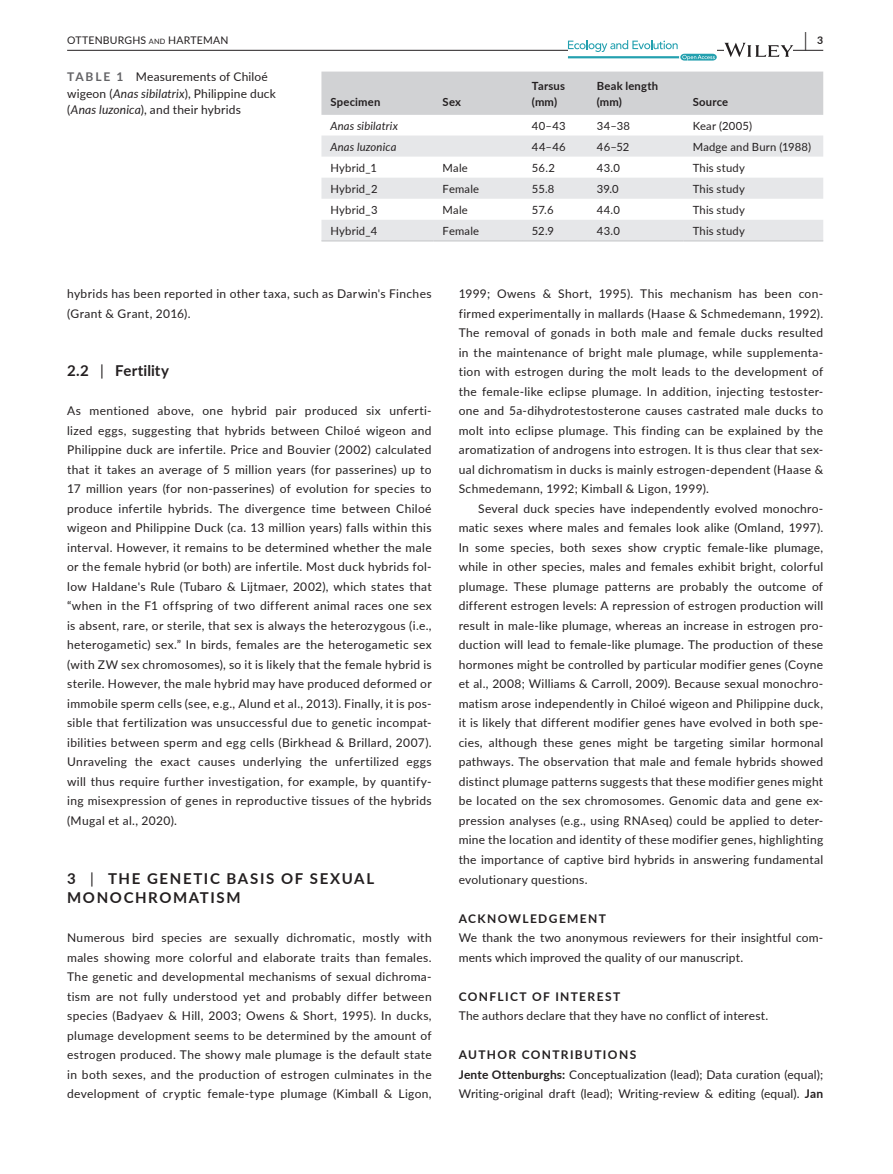
<style>
.page{position:relative;width:893px;height:1174px;background:#fff}
.page>*{position:absolute;margin:0;border:0;box-sizing:border-box;transform-origin:0 0}
.t1{font:700 19.5px "Lato";color:#231f20;scale:.48 1}
.t2{font:700 15px/19.5px "Lato";letter-spacing:.11em;color:#231f20}
.t3{font:700 15px "Lato";letter-spacing:.005em;color:#231f20}
.t4{font:12px/19.5px "Lato";letter-spacing:.02em;color:#231f20}
.t5{font:700 12px "Lato";letter-spacing:.115em;color:#231f20}
.t6{font:11.25px "Lato";letter-spacing:.02em;color:#231f20}
.t7{font:700 11.25px/15.8px "Lato";letter-spacing:.02em;color:#231f20}
.t8{font:italic 11.25px "Lato";letter-spacing:.015em;color:#231f20}
.t9{font:10.5px "Lato";letter-spacing:.02em;color:#231f20}
.t10{font:700 10.5px "Lato";color:#231f20}
.s1{font-size:7.35px}
.s2{font-weight:700;color:#636366}
.s3{font-style:italic}
.s4{font-weight:400}
.s5{font-weight:700}
</style>
<div class="page">
<hr style="left:67px;top:50px;width:756px;height:1px;background:#231f20">
<svg style="left:568px;top:40px;width:149px;height:21px"></svg>
<svg style="left:724px;top:43px;width:69px;height:14px"></svg>
<div style="left:321px;top:72px;width:502px;height:43px;background:#d1d2d4"></div>
<svg style="left:321px;top:135px;width:502px;height:105px;fill:#e6e7e9"></svg>
<hr style="left:321px;top:240px;width:113px;height:2px;background:#d1d2d4">
<hr style="left:434px;top:240px;width:89px;height:2px;background:#d1d2d4">
<hr style="left:523px;top:240px;width:65px;height:2px;background:#d1d2d4">
<hr style="left:588px;top:240px;width:96px;height:2px;background:#d1d2d4">
<hr style="left:684px;top:240px;width:139px;height:2px;background:#d1d2d4">
<h1 class="t1" style="left:804px;top:25px;width:7px">|</h1>
<p class="t9" style="left:67px;top:33px;width:163px">OTTENBURGHS <span class="s1">an d</span> HARTEMAN</p>
<p class="t10" style="left:817px;top:33px;width:8px">3</p>
<p class="t4" style="left:67px;top:68px;width:210px;line-height:16.5px"><span class="s2">TABLE 1</span> Measurements of Chiloé wigeon (<span class="s3">Anas sibilatrix</span>), Philippine duck (<span class="s3">Anas luzonica</span>), and their hybrids</p>
<p class="t7" style="left:330px;top:93px;width:52px">Specimen</p>
<p class="t7" style="left:443px;top:93px;width:20px">Sex</p>
<p class="t7" style="left:532px;top:77px;width:35px">Tarsus (mm)</p>
<p class="t7" style="left:597px;top:77px;width:63px">Beak length (mm)</p>
<p class="t7" style="left:693px;top:93px;width:37px">Source</p>
<p class="t8" style="left:330px;top:117px;width:69px">Anas sibilatrix</p>
<p class="t6" style="left:532px;top:117px;width:35px">40–43</p>
<p class="t6" style="left:597px;top:117px;width:35px">34–38</p>
<p class="t6" style="left:693px;top:117px;width:61px">Kear (2005)</p>
<p class="t8" style="left:330px;top:138px;width:67px">Anas luzonica</p>
<p class="t6" style="left:532px;top:138px;width:35px">44–46</p>
<p class="t6" style="left:597px;top:138px;width:34px">46–52</p>
<p class="t6" style="left:693px;top:138px;width:120px">Madge and Burn (1988)</p>
<p class="t6" style="left:330px;top:159px;width:48px">Hybrid_1</p>
<p class="t6" style="left:443px;top:159px;width:27px">Male</p>
<p class="t6" style="left:532px;top:159px;width:24px">56.2</p>
<p class="t6" style="left:597px;top:159px;width:25px">43.0</p>
<p class="t6" style="left:693px;top:159px;width:54px">This study</p>
<p class="t6" style="left:330px;top:181px;width:49px">Hybrid_2</p>
<p class="t6" style="left:443px;top:181px;width:38px">Female</p>
<p class="t6" style="left:532px;top:181px;width:24px">55.8</p>
<p class="t6" style="left:597px;top:181px;width:23px">39.0</p>
<p class="t6" style="left:693px;top:181px;width:54px">This study</p>
<p class="t6" style="left:330px;top:202px;width:49px">Hybrid_3</p>
<p class="t6" style="left:443px;top:202px;width:27px">Male</p>
<p class="t6" style="left:532px;top:202px;width:23px">57.6</p>
<p class="t6" style="left:597px;top:202px;width:25px">44.0</p>
<p class="t6" style="left:693px;top:202px;width:54px">This study</p>
<p class="t6" style="left:330px;top:223px;width:48px">Hybrid_4</p>
<p class="t6" style="left:443px;top:223px;width:38px">Female</p>
<p class="t6" style="left:532px;top:223px;width:24px">52.9</p>
<p class="t6" style="left:597px;top:223px;width:25px">43.0</p>
<p class="t6" style="left:693px;top:223px;width:54px">This study</p>
<p class="t4" style="left:67px;top:284px;width:366px">hybrids has been reported in other taxa, such as Darwin's Finches (Grant &amp; Grant, 2016).</p>
<p class="t3" style="left:67px;top:360px;width:103px">2.2 <span class="s4">|</span> Fertility</p>
<p class="t4" style="left:67px;top:401px;width:366px;text-align:justify">As mentioned above, one hybrid pair produced six unferti&shy;lized eggs, suggesting that hybrids between Chiloé wigeon and Philippine duck are infertile. Price and Bouvier (2002) calculated that it takes an average of 5 million years (for passerines) up to 17 million years (for non-passerines) of evolution for species to produce infertile hybrids. The divergence time between Chiloé wigeon and Philippine Duck (ca. 13 million years) falls within this interval. However, it remains to be determined whether the male or the female hybrid (or both) are infertile. Most duck hybrids fol&shy;low Haldane's Rule (Tubaro &amp; Lijtmaer, 2002), which states that “when in the F1 offspring of two different animal races one sex is absent, rare, or sterile, that sex is always the heterozygous (i.e., heterogametic) sex.” In birds, females are the heterogametic sex (with ZW sex chromosomes), so it is likely that the female hybrid is sterile. However, the male hybrid may have produced deformed or immobile sperm cells (see, e.g., Alund et al., 2013). Finally, it is pos&shy;sible that fertilization was unsuccessful due to genetic incompat&shy;ibilities between sperm and egg cells (Birkhead &amp; Brillard, 2007).<br>Unraveling the exact causes underlying the unfertilized eggs will thus require further investigation, for example, by quantify&shy;ing misexpression of genes in reproductive tissues of the hybrids (Mugal et al., 2020).</p>
<p class="t2" style="left:67px;top:867px;width:308px">3 <span class="s4">|</span> THE GENETIC BASIS OF SEXUAL<br>MONOCHROMATISM</p>
<p class="t4" style="left:67px;top:927px;width:366px;text-align:justify">Numerous bird species are sexually dichromatic, mostly with males showing more colorful and elaborate traits than females.<br>The genetic and developmental mechanisms of sexual dichroma&shy;tism are not fully understood yet and probably differ between species (Badyaev &amp; Hill, 2003; Owens &amp; Short, 1995). In ducks, plumage development seems to be determined by the amount of estrogen produced. The showy male plumage is the default state in both sexes, and the production of estrogen culminates in the development of cryptic female-type plumage (Kimball &amp; Ligon,</p>
<p class="t4" style="left:459px;top:284px;width:366px;text-align:justify">1999; Owens &amp; Short, 1995). This mechanism has been con&shy;firmed experimentally in mallards (Haase &amp; Schmedemann, 1992).<br>The removal of gonads in both male and female ducks resulted in the maintenance of bright male plumage, while supplementa&shy;tion with estrogen during the molt leads to the development of the female-like eclipse plumage. In addition, injecting testoster&shy;one and 5a-dihydrotestosterone causes castrated male ducks to molt into eclipse plumage. This finding can be explained by the aromatization of androgens into estrogen. It is thus clear that sex&shy;ual dichromatism in ducks is mainly estrogen-dependent (Haase &amp; Schmedemann, 1992; Kimball &amp; Ligon, 1999).</p>
<p class="t4" style="left:459px;top:498px;width:366px;text-align:justify;text-indent:20px">Several duck species have independently evolved monochro&shy;matic sexes where males and females look alike (Omland, 1997).<br>In some species, both sexes show cryptic female-like plumage, while in other species, males and females exhibit bright, colorful plumage. These plumage patterns are probably the outcome of different estrogen levels: A repression of estrogen production will result in male-like plumage, whereas an increase in estrogen pro&shy;duction will lead to female-like plumage. The production of these hormones might be controlled by particular modifier genes (Coyne et al., 2008; Williams &amp; Carroll, 2009). Because sexual monochro&shy;matism arose independently in Chiloé wigeon and Philippine duck, it is likely that different modifier genes have evolved in both spe&shy;cies, although these genes might be targeting similar hormonal pathways. The observation that male and female hybrids showed distinct plumage patterns suggests that these modifier genes might be located on the sex chromosomes. Genomic data and gene ex&shy;pression analyses (e.g., using RNAseq) could be applied to deter&shy;mine the location and identity of these modifier genes, highlighting the importance of captive bird hybrids in answering fundamental evolutionary questions.</p>
<p class="t5" style="left:459px;top:909px;width:149px">ACKNOWLEDGEMENT</p>
<p class="t4" style="left:459px;top:927px;width:366px">We thank the two anonymous reviewers for their insightful com&shy;ments which improved the quality of our manuscript.</p>
<p class="t5" style="left:459px;top:987px;width:163px">CONFLICT OF INTEREST</p>
<p class="t4" style="left:459px;top:1005px;width:311px">The authors declare that they have no conflict of interest.</p>
<p class="t4" style="left:459px;top:1044px;width:366px"><span class="s5">AUTHOR CONTRIBUTIONS<br>Jente Ottenburghs:</span> Conceptualization (lead); Data curation (equal);<br>Writing-original draft (lead); Writing-review &amp; editing (equal). <span class="s5">Jan</span></p>
</div>
